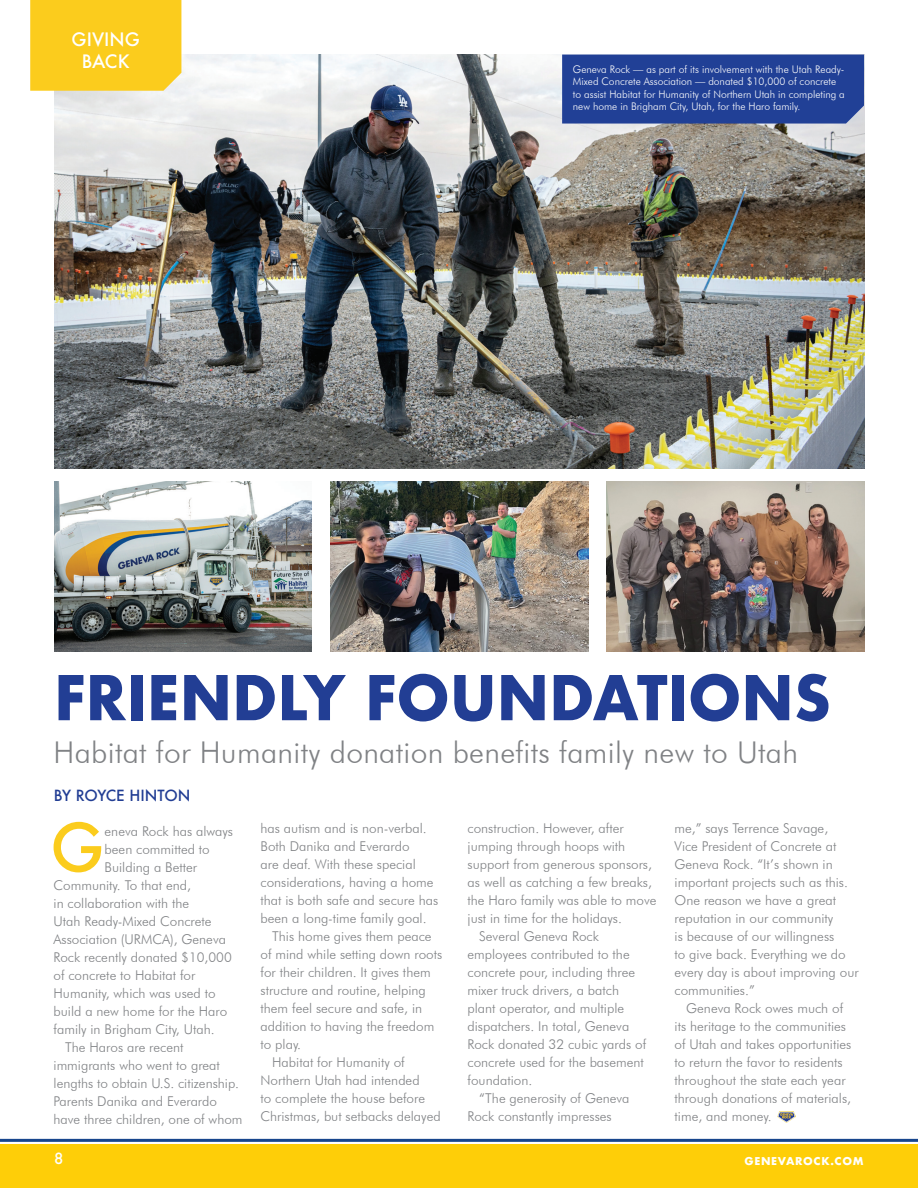
<style>
.page{position:relative;width:918px;height:1188px;background:#fff}
.page>*{position:absolute;margin:0;border:0;box-sizing:border-box;transform-origin:0 0}
.t1{font:500 64.65px "Futura";color:#fbcc1d}
.t2{font:700 60px "Futura";color:#223e94;scale:.96 1}
.t3{font:300 30px "Futura BT";letter-spacing:.01em;color:#808285}
.t4{font:500 18px "Futura";color:#fff}
.t5{font:500 15px "Futura";letter-spacing:-.01em;color:#223e94}
.t6{font:500 15px "Futura";color:#fff}
.t7{font:300 13.5px/18px "Futura BT";color:#808285}
.t8{font:300 10.5px/12.6px "Futura BT";color:#fff}
.t9{font:700 10.5px "Futura";letter-spacing:.06em;color:#fff}
</style>
<div class="page">
<img style="left:54px;top:55px;width:810px;height:414px">
<div style="left:0;top:1145px;width:918px;height:43px;background:#fece08"></div>
<div style="left:30px;top:0;width:151px;height:91px;background:#fbcc1d"></div>
<hr style="left:0;top:1139px;width:918px;height:3px;background:#17468d">
<div style="left:562px;top:55px;width:302px;height:69px;background:#214096"></div>
<img style="left:54px;top:482px;width:258px;height:169px">
<img style="left:330px;top:482px;width:258px;height:169px">
<img style="left:606px;top:482px;width:258px;height:169px">
<img style="left:777px;top:1112px;width:19px;height:11px">
<p class="t4" style="left:72px;top:27px;width:70px">GIVING</p>
<p class="t4" style="left:82px;top:49px;width:50px">BACK</p>
<p class="t8" style="left:573px;top:63px;width:273px">Geneva Rock — as part of its involvement with the Utah Ready-Mixed Concrete Association — donated $10,000 of concrete to assist Habitat for Humanity of Northern Utah in completing a new home in Brigham City, Utah, for the Haro family.</p>
<p class="t2" style="left:54px;top:654px;width:811px">FRIENDLY FOUNDATIONS</p>
<p class="t3" style="left:54px;top:735px;width:746px">Habitat for Humanity donation benefits family new to Utah</p>
<p class="t5" style="left:54px;top:785px;width:138px">BY ROYCE HINTON</p>
<p class="t1" style="left:50px;top:803px;width:56px">G</p>
<p class="t7" style="left:105px;top:822px;width:130px">eneva Rock has always</p>
<p class="t7" style="left:105px;top:840px;width:107px">been committed to</p>
<p class="t7" style="left:105px;top:858px;width:94px">Building a Better</p>
<p class="t7" style="left:54px;top:876px;width:139px">Community. To that end,</p>
<p class="t7" style="left:54px;top:894px;width:137px">in collaboration with the</p>
<p class="t7" style="left:54px;top:912px;width:160px">Utah Ready-Mixed Concrete</p>
<p class="t7" style="left:54px;top:930px;width:174px">Association (URMCA), Geneva</p>
<p class="t7" style="left:54px;top:948px;width:180px">Rock recently donated $10,000</p>
<p class="t7" style="left:54px;top:966px;width:143px">of concrete to Habitat for</p>
<p class="t7" style="left:54px;top:984px;width:164px">Humanity, which was used to</p>
<p class="t7" style="left:54px;top:1002px;width:175px">build a new home for the Haro</p>
<p class="t7" style="left:54px;top:1020px;width:163px">family in Brigham City, Utah.</p>
<p class="t7" style="left:54px;top:1038px;width:191px;text-indent:12px">The Haros are recent immigrants who went to great lengths to obtain U.S. citizenship.<br>Parents Danika and Everardo have three children, one of whom</p>
<p class="t7" style="left:261px;top:819px;width:179px">has autism and is non-verbal.<br>Both Danika and Everardo<br>are deaf. With these special considerations, having a home that is both safe and secure has been a long-time family goal.</p>
<p class="t7" style="left:261px;top:927px;width:183px;text-indent:12px">This home gives them peace of mind while setting down roots for their children. It gives them structure and routine, helping them feel secure and safe, in addition to having the freedom to play.</p>
<p class="t7" style="left:261px;top:1053px;width:182px;text-indent:12px">Habitat for Humanity of<br>Northern Utah had intended<br>to complete the house before<br>Christmas, but setbacks delayed</p>
<p class="t7" style="left:468px;top:819px;width:191px">construction. However, after jumping through hoops with support from generous sponsors, as well as catching a few breaks, the Haro family was able to move just in time for the holidays.</p>
<p class="t7" style="left:468px;top:927px;width:180px;text-indent:12px">Several Geneva Rock employees contributed to the concrete pour, including three mixer truck drivers, a batch plant operator, and multiple dispatchers. In total, Geneva<br>Rock donated 32 cubic yards of concrete used for the basement foundation.</p>
<p class="t7" style="left:468px;top:1089px;width:163px;text-indent:12px">“The generosity of Geneva<br>Rock constantly impresses</p>
<p class="t7" style="left:675px;top:819px;width:186px">me,” says Terrence Savage,<br>Vice President of Concrete at<br>Geneva Rock. “It’s shown in important projects such as this.<br>One reason we have a great reputation in our community<br>is because of our willingness<br>to give back. Everything we do every day is about improving our communities.”</p>
<p class="t7" style="left:675px;top:999px;width:178px;text-indent:12px">Geneva Rock owes much of its heritage to the communities of Utah and takes opportunities to return the favor to residents throughout the state each year through donations of materials, time, and money.</p>
<p class="t6" style="left:54px;top:1148px;width:11px">8</p>
<p class="t9" style="left:745px;top:1154px;width:120px">GENEVAROCK.COM</p>
</div>
